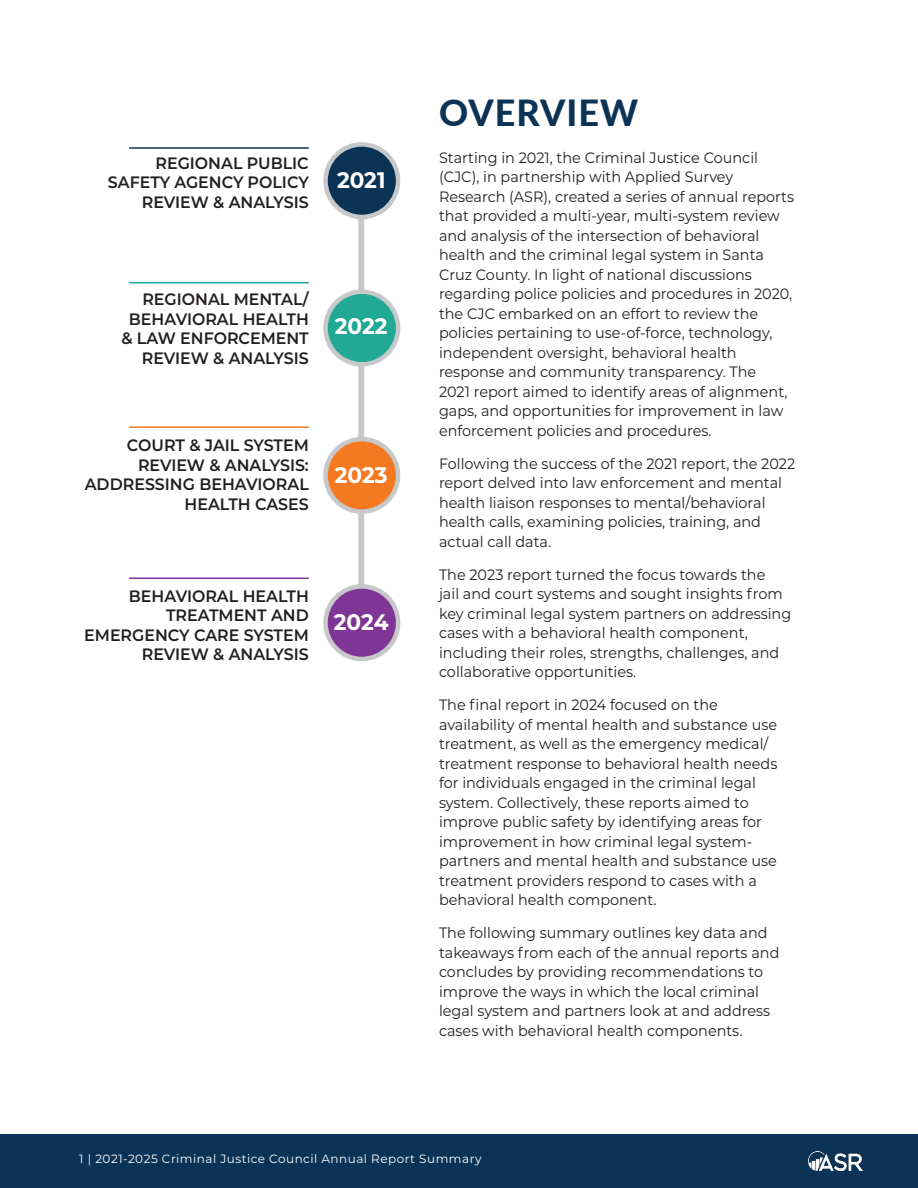
<style>
.page{position:relative;width:918px;height:1188px;background:#fff}
.page>*{position:absolute;margin:0;border:0;box-sizing:border-box;transform-origin:0 0}
.t1{font:800 36px "Lato";letter-spacing:.03em;color:#0b3355}
.t2{font:700 22.5px "Montserrat";color:#fff;scale:.96 1}
.t3{font:600 16.5px/19.5px "Montserrat";color:#231f20;text-align:right;scale:.96 1}
.t4{font:15px/19.5px "Montserrat";color:#231f20;scale:.96 1}
.footer-text-left-white{font:12px "Montserrat";letter-spacing:.04em;color:#fff}
</style>
<div class="page">
<div style="left:358px;top:153px;width:6px;height:492px;background:#c7c8ca"></div>
<div style="left:326px;top:144px;width:72px;height:73px;background:#0b3355;border-radius:50%"></div>
<div style="left:323px;top:142px;width:77px;height:77px;border:4px solid #c7c8ca;border-radius:50%"></div>
<div style="left:326px;top:292px;width:72px;height:72px;background:#21a996;border-radius:50%"></div>
<div style="left:323px;top:289px;width:77px;height:78px;border:4px solid #c7c8ca;border-radius:50%"></div>
<div style="left:326px;top:439px;width:72px;height:73px;background:#f47921;border-radius:50%"></div>
<div style="left:323px;top:437px;width:77px;height:77px;border:4px solid #c7c8ca;border-radius:50%"></div>
<div style="left:326px;top:586px;width:72px;height:73px;background:#7f3595;border-radius:50%"></div>
<div style="left:323px;top:584px;width:77px;height:77px;border:4px solid #c7c8ca;border-radius:50%"></div>
<div style="left:0;top:1134px;width:918px;height:54px;background:#0b3355"></div>
<img style="left:808px;top:1152px;width:55px;height:18px">
<hr style="left:129px;top:426px;width:180px;height:2px;background:#f47921">
<hr style="left:129px;top:578px;width:180px;height:1px;background:#7f3595">
<hr style="left:129px;top:282px;width:180px;height:2px;background:#21a996">
<hr style="left:129px;top:147px;width:180px;height:2px;background:#0b3355">
<p class="t3" style="left:108px;top:152px;width:211px">REGIONAL PUBLIC<br>SAFETY AGENCY POLICY<br>REVIEW &amp; ANALYSIS</p>
<p class="t2" style="left:337px;top:164px;width:52px">2021</p>
<p class="t3" style="left:121px;top:289px;width:197px">REGIONAL MENTAL/<br>BEHAVIORAL HEALTH &amp; LAW ENFORCEMENT<br>REVIEW &amp; ANALYSIS</p>
<p class="t2" style="left:335px;top:310px;width:56px">2022</p>
<p class="t3" style="left:85px;top:435px;width:235px">COURT &amp; JAIL SYSTEM<br>REVIEW &amp; ANALYSIS:<br>ADDRESSING BEHAVIORAL<br>HEALTH CASES</p>
<p class="t2" style="left:335px;top:459px;width:56px">2023</p>
<p class="t3" style="left:84px;top:585px;width:235px">BEHAVIORAL HEALTH<br>TREATMENT AND<br>EMERGENCY CARE SYSTEM<br>REVIEW &amp; ANALYSIS</p>
<p class="t2" style="left:334px;top:606px;width:58px">2024</p>
<p class="t1" style="left:439px;top:86px;width:201px">OVERVIEW</p>
<p class="t4" style="left:439px;top:147px;width:371px">Starting in 2021, the Criminal Justice Council (CJC), in partnership with Applied Survey Research (ASR), created a series of annual reports that provided a multi-year, multi-system review and analysis of the intersection of behavioral health and the criminal legal system in Santa Cruz County. In light of national discussions regarding police policies and procedures in 2020, the CJC embarked on an effort to review the policies pertaining to use-of-force, technology, independent oversight, behavioral health response and community transparency. The<br>2021 report aimed to identify areas of alignment, gaps, and opportunities for improvement in law enforcement policies and procedures.</p>
<p class="t4" style="left:439px;top:453px;width:373px">Following the success of the 2021 report, the 2022 report delved into law enforcement and mental health liaison responses to mental/behavioral health calls, examining policies, training, and actual call data.</p>
<p class="t4" style="left:439px;top:564px;width:368px">The 2023 report turned the focus towards the<br>jail and court systems and sought insights from key criminal legal system partners on addressing cases with a behavioral health component, including their roles, strengths, challenges, and collaborative opportunities.</p>
<p class="t4" style="left:439px;top:694px;width:354px">The final report in 2024 focused on the availability of mental health and substance use treatment, as well as the emergency medical/ treatment response to behavioral health needs for individuals engaged in the criminal legal system. Collectively, these reports aimed to improve public safety by identifying areas for improvement in how criminal legal system&shy;partners and mental health and substance use treatment providers respond to cases with a behavioral health component.</p>
<p class="t4" style="left:439px;top:922px;width:356px">The following summary outlines key data and takeaways from each of the annual reports and concludes by providing recommendations to improve the ways in which the local criminal legal system and partners look at and address cases with behavioral health components.</p>
<p class="footer-text-left-white" style="left:79px;top:1150px;width:404px">1 | 2021-2025 Criminal Justice Council Annual Report Summary</p>
</div>
